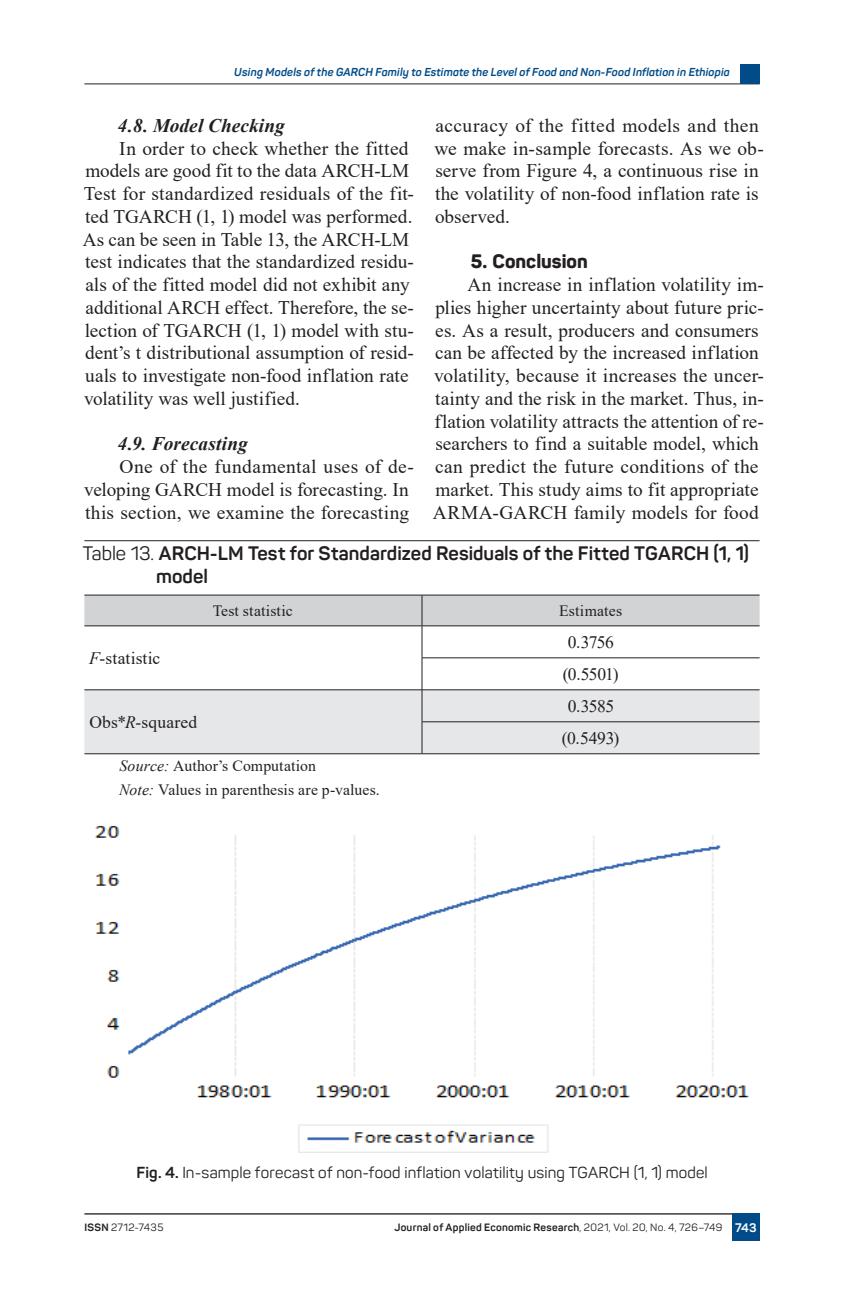
<style>
.page{position:relative;width:844px;height:1290px;background:#fff}
.page>*{position:absolute;margin:0;border:0;box-sizing:border-box;transform-origin:0 0}
.t1{font:19.25px/22.8px "Times New Roman";letter-spacing:.005em;color:#231f20}
.t2{font:700 19.25px/22.8px "Panton";letter-spacing:.005em;color:#231f20}
.t3{font:italic 700 19.25px "Times New Roman";letter-spacing:.005em;color:#231f20}
.t4{font:800 19.25px "Panton";color:#231f20}
.t5{font:17.5px "Times New Roman";color:#231f20}
.t6{font:17.5px/32px "Times New Roman";letter-spacing:-.04em;color:#231f20}
.t7{font:17.5px/32px "Times New Roman";letter-spacing:-.02em;color:#231f20;text-align:center}
.t8{font:15.75px/23.8px "Times New Roman";letter-spacing:.01em;color:#231f20}
.t9{font:15.75px "Panton";letter-spacing:.015em;color:#231f20}
.t10{font:700 12.25px "Panton";color:#fff}
.t11{font:italic 700 11.38px "Panton";letter-spacing:.015em;color:#004b88}
.t12{font:700 10.5px "Panton";letter-spacing:.025em;color:#231f20}
.t13{font:10.5px "Panton";letter-spacing:.035em;color:#231f20}
.s1{font-weight:400}
.s2{font-style:italic}
.s3{font-weight:700}
</style>
<div class="page">
<hr style="left:84px;top:540px;width:675px;height:1px;background:#231f20">
<div style="left:84px;top:596px;width:675px;height:29px;background:#d1d3d4"></div>
<div style="left:84px;top:690px;width:675px;height:63px;background:#e6e7e8"></div>
<hr style="left:84px;top:595px;width:338px;height:1px;background:#231f20">
<hr style="left:422px;top:595px;width:337px;height:1px;background:#231f20">
<hr style="left:84px;top:753px;width:338px;height:1px;background:#231f20">
<hr style="left:422px;top:753px;width:337px;height:1px;background:#231f20">
<hr style="left:421px;top:595px;width:1px;height:31px;background:#231f20">
<hr style="left:84px;top:625px;width:338px;height:1px;background:#231f20">
<hr style="left:422px;top:625px;width:337px;height:1px;background:#231f20">
<hr style="left:421px;top:626px;width:1px;height:32px;background:#231f20">
<hr style="left:421px;top:657px;width:338px;height:1px;background:#231f20">
<hr style="left:421px;top:658px;width:1px;height:31px;background:#231f20">
<hr style="left:84px;top:689px;width:338px;height:1px;background:#231f20">
<hr style="left:422px;top:689px;width:337px;height:1px;background:#231f20">
<hr style="left:421px;top:690px;width:1px;height:31px;background:#231f20">
<hr style="left:421px;top:721px;width:338px;height:1px;background:#231f20">
<hr style="left:421px;top:722px;width:1px;height:31px;background:#231f20">
<img style="left:94px;top:825px;width:655px;height:327px">
<hr style="left:84px;top:83px;width:675px;height:1px;background:#231f20">
<hr style="left:84px;top:1213px;width:675px;height:1px;background:#231f20">
<div style="left:739px;top:64px;width:20px;height:20px;background:#004b88"></div>
<div style="left:732px;top:1213px;width:27px;height:28px;background:#004b88"></div>
<p class="t11" style="left:234px;top:65px;width:497px">Using Models of the GARCH Family to Estimate the Level of Food and Non-Food Inflation in Ethiopia</p>
<p class="t3" style="left:118px;top:112px;width:168px">4.8. Model Checking</p>
<p class="t1" style="left:83px;top:136px;width:333px;text-indent:37px">In order to check whether the fitted models are good fit to the data ARCH-LM Test for standardized residuals of the fit&shy;ted TGARCH (1, 1) model was performed.<br>As can be seen in Table 13, the ARCH-LM test indicates that the standardized residu&shy;als of the fitted model did not exhibit any additional ARCH effect. Therefore, the se&shy;lection of TGARCH (1, 1) model with stu&shy;dent’s t distributional assumption of resid&shy;uals to investigate non-food inflation rate volatility was well justified.</p>
<p class="t3" style="left:118px;top:431px;width:131px">4.9. Forecasting</p>
<p class="t1" style="left:84px;top:455px;width:331px;text-indent:35px">One of the fundamental uses of de&shy;veloping GARCH model is forecasting. In this section, we examine the forecasting</p>
<p class="t1" style="left:434px;top:113px;width:331px">accuracy of the fitted models and then we make in-sample forecasts. As we ob&shy;serve from Figure 4, a continuous rise in the volatility of non-food inflation rate is observed.</p>
<p class="t4" style="left:470px;top:249px;width:119px">5. Conclusion</p>
<p class="t1" style="left:432px;top:273px;width:333px;text-indent:35px">An increase in inflation volatility im&shy;plies higher uncertainty about future pric&shy;es. As a result, producers and consumers can be affected by the increased inflation volatility, because it increases the uncer&shy;tainty and the risk in the market. Thus, in&shy;flation volatility attracts the attention of re&shy;searchers to find a suitable model, which can predict the future conditions of the market. This study aims to fit appropriate ARMA-GARCH family models for food</p>
<p class="t2" style="left:156px;top:542px;width:594px;text-indent:-73px"><span class="s1">Table 13.</span> ARCH-LM Test for Standardized Residuals of the Fitted TGARCH (1, 1) model</p>
<p class="t8" style="left:213px;top:598px;width:81px">Test statistic</p>
<p class="t8" style="left:559px;top:598px;width:65px">Estimates</p>
<p class="t5" style="left:89px;top:646px;width:73px"><span class="s2">F</span>-statistic</p>
<p class="t6" style="left:562px;top:625px;width:57px">0.3756 (0.5501)</p>
<p class="t5" style="left:90px;top:710px;width:109px">Obs*<span class="s2">R</span>-squared</p>
<p class="t8" style="left:119px;top:753px;width:262px"><span class="s2">Source:</span> Author’s Computation<br><span class="s2">Note:</span> Values in parenthesis are p-values.</p>
<p class="t7" style="left:561px;top:689px;width:59px">0.3585 (0.5493)</p>
<p class="t9" style="left:136px;top:1163px;width:573px"><span class="s3">Fig. 4.</span> In-sample forecast of non-food inflation volatility using TGARCH (1, 1) model</p>
<p class="t13" style="left:84px;top:1221px;width:81px"><span class="s3">ISSN</span> 2712-7435</p>
<p class="t12" style="left:394px;top:1221px;width:329px">Journal of Applied Economic Research<span class="s1">, 2021, Vol. 20, No. 4, 726–749</span></p>
<p class="t10" style="left:735px;top:1220px;width:23px">743</p>
</div>
